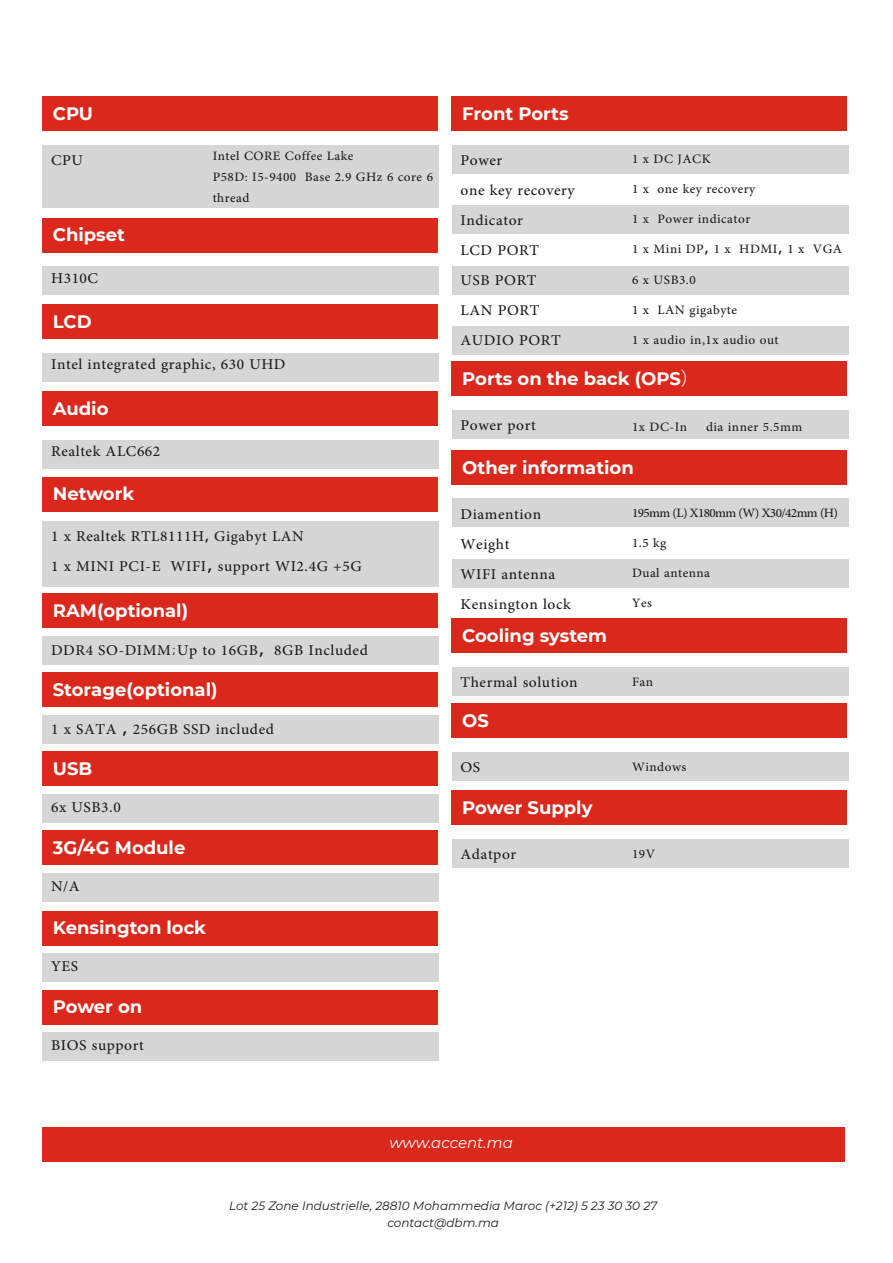
<style>
.page{position:relative;width:893px;height:1263px;background:#fff}
.page>*{position:absolute;margin:0;border:0;box-sizing:border-box;transform-origin:0 0}
.t1{font:21px/30px "Adobe Arabic";letter-spacing:.025em;color:#1d1d1b}
.t2{font:18px/30px "Adobe Arabic";letter-spacing:.025em;color:#1d1d1b}
.t3{font:700 18px "Montserrat";color:#fff}
.t4{font:18px/30px "Adobe Arabic";letter-spacing:-.035em;color:#1d1d1b}
.t5{font:italic 15px "Montserrat";color:#fff}
.t6{font:italic 12px/16.5px "Montserrat";color:#1e1e1c;text-align:center}
.s1{font-family:"Koz Go Pr 6 N";font-size:18px}
.s2{font-family:"Koz Go Pr 6 N"}
.s3{font-family:"Koz Go Pr 6 N";font-size:10.5px}
.s4{font-family:"Koz Go Pr 6 N";font-weight:400}
</style>
<div class="page">
<div style="left:42px;top:1127px;width:803px;height:35px;background:#da291c"></div>
<div style="left:42px;top:96px;width:395px;height:35px;background:#da291c"></div>
<div style="left:42px;top:145px;width:397px;height:62px;background:#d6d6d6"></div>
<div style="left:452px;top:96px;width:395px;height:35px;background:#da291c"></div>
<div style="left:452px;top:145px;width:396px;height:28px;background:#d6d6d6"></div>
<div style="left:452px;top:266px;width:396px;height:29px;background:#d6d6d6"></div>
<div style="left:452px;top:205px;width:396px;height:29px;background:#d6d6d6"></div>
<div style="left:452px;top:326px;width:396px;height:29px;background:#d6d6d6"></div>
<div style="left:452px;top:361px;width:395px;height:35px;background:#da291c"></div>
<div style="left:452px;top:410px;width:396px;height:29px;background:#d6d6d6"></div>
<div style="left:452px;top:450px;width:395px;height:35px;background:#da291c"></div>
<div style="left:452px;top:498px;width:396px;height:29px;background:#d6d6d6"></div>
<div style="left:452px;top:559px;width:396px;height:29px;background:#d6d6d6"></div>
<div style="left:452px;top:618px;width:395px;height:35px;background:#da291c"></div>
<div style="left:452px;top:667px;width:396px;height:29px;background:#d6d6d6"></div>
<div style="left:452px;top:703px;width:395px;height:35px;background:#da291c"></div>
<div style="left:452px;top:752px;width:396px;height:29px;background:#d6d6d6"></div>
<div style="left:452px;top:790px;width:395px;height:35px;background:#da291c"></div>
<div style="left:452px;top:839px;width:396px;height:28px;background:#d6d6d6"></div>
<div style="left:42px;top:218px;width:395px;height:35px;background:#da291c"></div>
<div style="left:42px;top:266px;width:397px;height:29px;background:#d6d6d6"></div>
<div style="left:42px;top:305px;width:395px;height:34px;background:#da291c"></div>
<div style="left:42px;top:353px;width:397px;height:29px;background:#d6d6d6"></div>
<div style="left:42px;top:391px;width:395px;height:35px;background:#da291c"></div>
<div style="left:42px;top:440px;width:397px;height:29px;background:#d6d6d6"></div>
<div style="left:42px;top:593px;width:395px;height:35px;background:#da291c"></div>
<div style="left:42px;top:636px;width:397px;height:29px;background:#d6d6d6"></div>
<div style="left:42px;top:672px;width:395px;height:35px;background:#da291c"></div>
<div style="left:42px;top:715px;width:397px;height:29px;background:#d6d6d6"></div>
<div style="left:42px;top:751px;width:395px;height:35px;background:#da291c"></div>
<div style="left:42px;top:794px;width:397px;height:29px;background:#d6d6d6"></div>
<div style="left:42px;top:830px;width:395px;height:35px;background:#da291c"></div>
<div style="left:42px;top:873px;width:397px;height:29px;background:#d6d6d6"></div>
<div style="left:42px;top:911px;width:395px;height:34px;background:#da291c"></div>
<div style="left:42px;top:953px;width:397px;height:29px;background:#d6d6d6"></div>
<div style="left:42px;top:990px;width:395px;height:34px;background:#da291c"></div>
<div style="left:42px;top:1032px;width:397px;height:29px;background:#d6d6d6"></div>
<div style="left:42px;top:477px;width:395px;height:35px;background:#da291c"></div>
<div style="left:42px;top:521px;width:397px;height:65px;background:#d6d6d6"></div>
<p class="t3" style="left:53px;top:101px;width:42px">CPU</p>
<p class="t1" style="left:51px;top:143px;width:33px">CPU</p>
<p class="t3" style="left:53px;top:222px;width:74px">Chipset</p>
<p class="t2" style="left:213px;top:144px;width:222px;line-height:21px">Intel CORE Coffee Lake<br>P58D: I5-9400 Base 2.9 GHz 6 core 6 thread</p>
<p class="t1" style="left:51px;top:260px;width:49px">H310C</p>
<p class="t3" style="left:53px;top:309px;width:40px">LCD</p>
<p class="t1" style="left:51px;top:347px;width:236px">Intel integrated graphic, 630 UHD</p>
<p class="t3" style="left:53px;top:395px;width:57px">Audio</p>
<p class="t1" style="left:51px;top:434px;width:111px">Realtek ALC662</p>
<p class="t3" style="left:53px;top:481px;width:83px">Network</p>
<p class="t1" style="left:51px;top:519px;width:312px">1 x Realtek RTL8111H<span class="s1">，</span>Gigabyt LAN<br>1 x MINI PCI-E WIFI<span class="s2">，</span>support WI2.4G +5G</p>
<p class="t3" style="left:53px;top:597px;width:137px">RAM(optional)</p>
<p class="t1" style="left:51px;top:633px;width:318px">DDR4 SO-DIMM<span class="s3">；</span>Up to 16GB<span class="s2">，</span>8GB Included</p>
<p class="t3" style="left:53px;top:676px;width:166px">Storage(optional)</p>
<p class="t1" style="left:51px;top:712px;width:224px">1 x SATA <span class="s2">，</span>256GB SSD included</p>
<p class="t3" style="left:53px;top:755px;width:41px">USB</p>
<p class="t1" style="left:51px;top:789px;width:71px">6x USB3.0</p>
<p class="t3" style="left:53px;top:834px;width:134px">3G/4G Module</p>
<p class="t1" style="left:51px;top:868px;width:30px">N/A</p>
<p class="t3" style="left:53px;top:915px;width:155px">Kensington lock</p>
<p class="t1" style="left:51px;top:949px;width:29px">YES</p>
<p class="t3" style="left:53px;top:994px;width:91px">Power on</p>
<p class="t1" style="left:51px;top:1028px;width:94px">BIOS support</p>
<p class="t3" style="left:462px;top:100px;width:108px">Front Ports</p>
<p class="t1" style="left:461px;top:143px;width:116px">Power<br>one key recovery<br>Indicator<br>LCD PORT<br>USB PORT<br>LAN PORT<br>AUDIO PORT</p>
<p class="t2" style="left:632px;top:142px;width:212px">1 x DC JACK<br>1 x one key recovery<br>1 x Power indicator<br>1 x Mini DP<span class="s2">，</span>1 x HDMI<span class="s2">，</span>1 x VGA<br>6 x USB3.0<br>1 x LAN gigabyte<br>1 x audio in,1x audio out</p>
<p class="t3" style="left:462px;top:366px;width:238px">Ports on the back (OPS<span class="s4">）</span></p>
<p class="t1" style="left:461px;top:408px;width:77px">Power port</p>
<p class="t2" style="left:632px;top:410px;width:172px">1x DC-In dia inner 5.5mm</p>
<p class="t3" style="left:462px;top:454px;width:173px">Other information</p>
<p class="t1" style="left:461px;top:497px;width:112px">Diamention<br>Weight<br>WIFI antenna<br>Kensington lock</p>
<p class="t4" style="left:632px;top:496px;width:208px">195mm (L) X180mm (W) X30/42mm (H)<br>1.5 kg<br>Dual antenna<br>Yes</p>
<p class="t3" style="left:462px;top:623px;width:146px">Cooling system</p>
<p class="t1" style="left:461px;top:665px;width:119px">Thermal solution</p>
<p class="t2" style="left:632px;top:664px;width:23px">Fan</p>
<p class="t3" style="left:462px;top:708px;width:28px">OS</p>
<p class="t1" style="left:461px;top:750px;width:21px">OS</p>
<p class="t2" style="left:632px;top:750px;width:56px">Windows</p>
<p class="t3" style="left:462px;top:794px;width:132px">Power Supply</p>
<p class="t1" style="left:461px;top:837px;width:57px">Adatpor</p>
<p class="t2" style="left:632px;top:836px;width:25px">19V</p>
<p class="t5" style="left:389px;top:1132px;width:125px">www.accent.ma</p>
<p class="t6" style="left:229px;top:1197px;width:430px">Lot 25 Zone Industrielle, 28810 Mohammedia Maroc (+212) 5 23 30 30 27 contact@dbm.ma</p>
</div>
